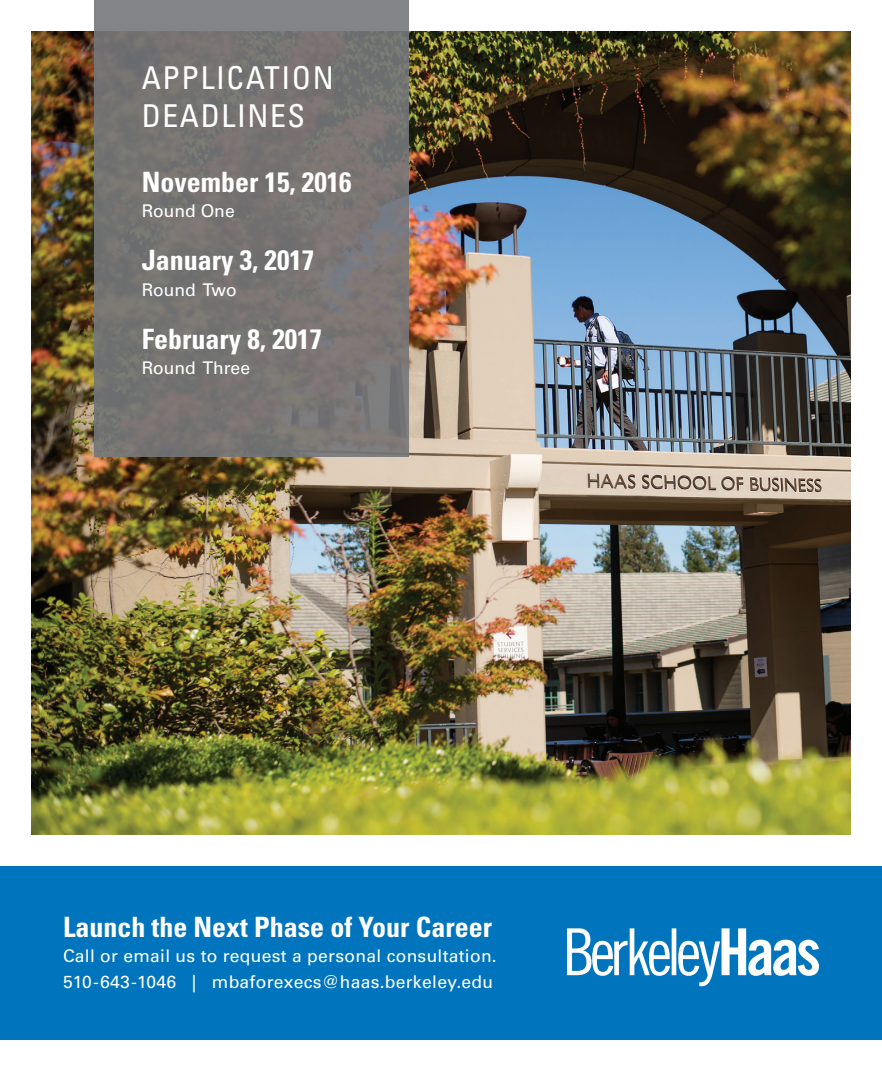
<style>
.page{position:relative;width:882px;height:1071px;background:#fff}
.page>*{position:absolute;margin:0;border:0;box-sizing:border-box;transform-origin:0 0}
.t1{font:condensed 31.5px/37.8px "Univers LT Std";letter-spacing:.05em;color:#fff}
.t2{font:700 condensed 28px "Univers LT Std";color:#fff}
.t3{font:17.5px/25.4px "Univers LT Std";letter-spacing:.015em;color:#fff}
</style>
<div class="page">
<img style="left:32px;top:32px;width:818px;height:803px">
<div style="left:0;top:866px;width:882px;height:174px;background:#0075bd"></div>
<svg style="left:567px;top:928px;width:252px;height:58px"></svg>
<svg style="left:94px;top:0;width:316px;height:457px;fill:#787472"></svg>
<h1 class="t1" style="left:142px;top:59px;width:193px">APPLICATION<br>DEADLINES</h1>
<h2 class="t2" style="left:142px;top:164px;width:211px">November 15, 2016</h2>
<p class="t3" style="left:142px;top:198px;width:94px">Round One</p>
<h2 class="t2" style="left:142px;top:243px;width:174px">January 3, 2017</h2>
<p class="t3" style="left:142px;top:277px;width:96px">Round Two</p>
<h2 class="t2" style="left:142px;top:322px;width:182px">February 8, 2017</h2>
<p class="t3" style="left:142px;top:356px;width:110px">Round Three</p>
<h2 class="t2" style="left:63px;top:910px;width:431px">Launch the Next Phase of Your Career</h2>
<p class="t3" style="left:63px;top:944px;width:435px">Call or email us to request a personal consultation.<br>510-643-1046 | mbaforexecs@haas.berkeley.edu</p>
</div>
